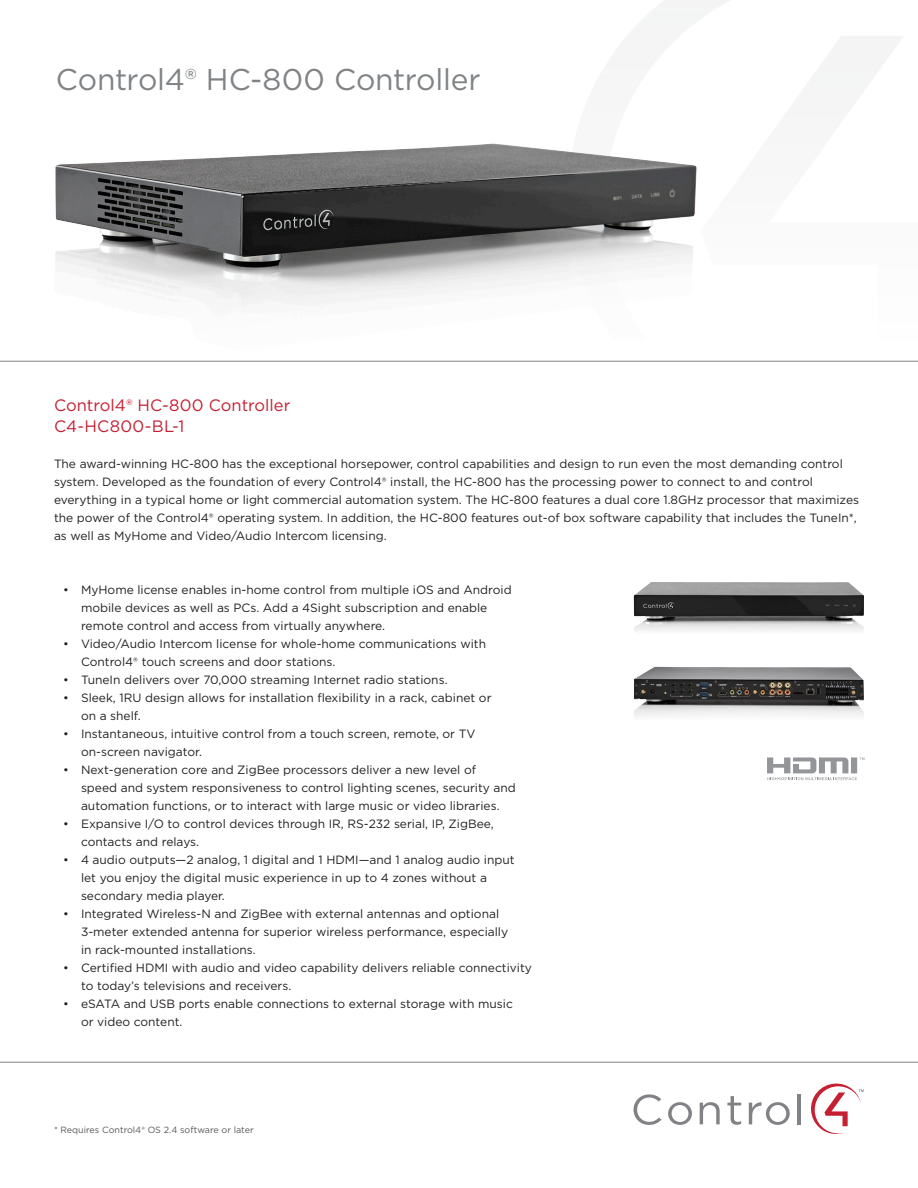
<style>
.page{position:relative;width:918px;height:1188px;background:#fff}
.page>*{position:absolute;margin:0;border:0;box-sizing:border-box;transform-origin:0 0}
.Grey_title{font:30px "Gotham";letter-spacing:-.005em;color:#808385}
.Red_Subtitle{font:16.5px/21px "Gotham";letter-spacing:.005em;color:#c42032}
.Body_copy{font:12px/18px "Gotham";color:#231f20}
.Body_copy_7pt{font:9px "Gotham";color:#57585a}
</style>
<div class="page">
<svg style="left:637px;top:0;width:266px;height:88px"></svg>
<svg style="left:634px;top:1094px;width:27px;height:31px"></svg>
<svg style="left:668px;top:1102px;width:24px;height:23px"></svg>
<svg style="left:700px;top:1102px;width:20px;height:22px"></svg>
<svg style="left:727px;top:1096px;width:14px;height:29px"></svg>
<svg style="left:749px;top:1102px;width:41px;height:23px"></svg>
<hr style="left:798px;top:1094px;width:3px;height:30px;background:#808285">
<svg style="left:811px;top:1084px;width:53px;height:50px"></svg>
<hr style="left:0;top:361px;width:918px;height:1px;background:#808385">
<hr style="left:0;top:1062px;width:918px;height:1px;background:#808385">
<svg style="left:767px;top:758px;width:97px;height:22px"></svg>
<img style="left:55px;top:143px;width:642px;height:163px">
<img style="left:634px;top:667px;width:230px;height:50px">
<img style="left:634px;top:582px;width:230px;height:49px">
<p class="Grey_title" style="left:56px;top:60px;width:426px">Control4® HC-800 Controller</p>
<p class="Red_Subtitle" style="left:54px;top:394px;width:238px">Control4® HC-800 Controller<br>C4-HC800-BL-1</p>
<p class="Body_copy" style="left:54px;top:454px;width:807px">The award-winning HC-800 has the exceptional horsepower, control capabilities and design to run even the most demanding control system. Developed as the foundation of every Control4® install, the HC-800 has the processing power to connect to and control everything in a typical home or light commercial automation system. The HC-800 features a dual core 1.8GHz processor that maximizes the power of the Control4® operating system. In addition, the HC-800 features out-of box software capability that includes the TuneIn*, as well as MyHome and Video/Audio Intercom licensing.</p>
<p class="Body_copy" style="left:81px;top:580px;width:432px;text-indent:-18px">• MyHome license enables in-home control from multiple iOS and Android mobile devices as well as PCs. Add a 4Sight subscription and enable remote control and access from virtually anywhere.</p>
<p class="Body_copy" style="left:81px;top:634px;width:407px;text-indent:-18px">• Video/Audio Intercom license for whole-home communications with<br>Control4® touch screens and door stations.</p>
<p class="Body_copy" style="left:63px;top:670px;width:386px">• TuneIn delivers over 70,000 streaming Internet radio stations.</p>
<p class="Body_copy" style="left:81px;top:688px;width:412px;text-indent:-18px">• Sleek, 1RU design allows for installation flexibility in a rack, cabinet or on a shelf.</p>
<p class="Body_copy" style="left:81px;top:724px;width:396px;text-indent:-18px">• Instantaneous, intuitive control from a touch screen, remote, or TV on-screen navigator.</p>
<p class="Body_copy" style="left:81px;top:760px;width:436px;text-indent:-18px">• Next-generation core and ZigBee processors deliver a new level of<br>speed and system responsiveness to control lighting scenes, security and automation functions, or to interact with large music or video libraries.</p>
<p class="Body_copy" style="left:81px;top:814px;width:414px;text-indent:-18px">• Expansive I/O to control devices through IR, RS-232 serial, IP, ZigBee, contacts and relays.</p>
<p class="Body_copy" style="left:81px;top:850px;width:435px;text-indent:-18px">• 4 audio outputs—2 analog, 1 digital and 1 HDMI—and 1 analog audio input let you enjoy the digital music experience in up to 4 zones without a secondary media player.</p>
<p class="Body_copy" style="left:81px;top:904px;width:429px;text-indent:-18px">• Integrated Wireless-N and ZigBee with external antennas and optional<br>3-meter extended antenna for superior wireless performance, especially in rack-mounted installations.</p>
<p class="Body_copy" style="left:81px;top:958px;width:453px;text-indent:-18px">• Certified HDMI with audio and video capability delivers reliable connectivity to today’s televisions and receivers.</p>
<p class="Body_copy" style="left:81px;top:994px;width:433px;text-indent:-18px">• eSATA and USB ports enable connections to external storage with music or video content.</p>
<p class="Body_copy_7pt" style="left:54px;top:1124px;width:201px">* Requires Control4® OS 2.4 software or later</p>
</div>
